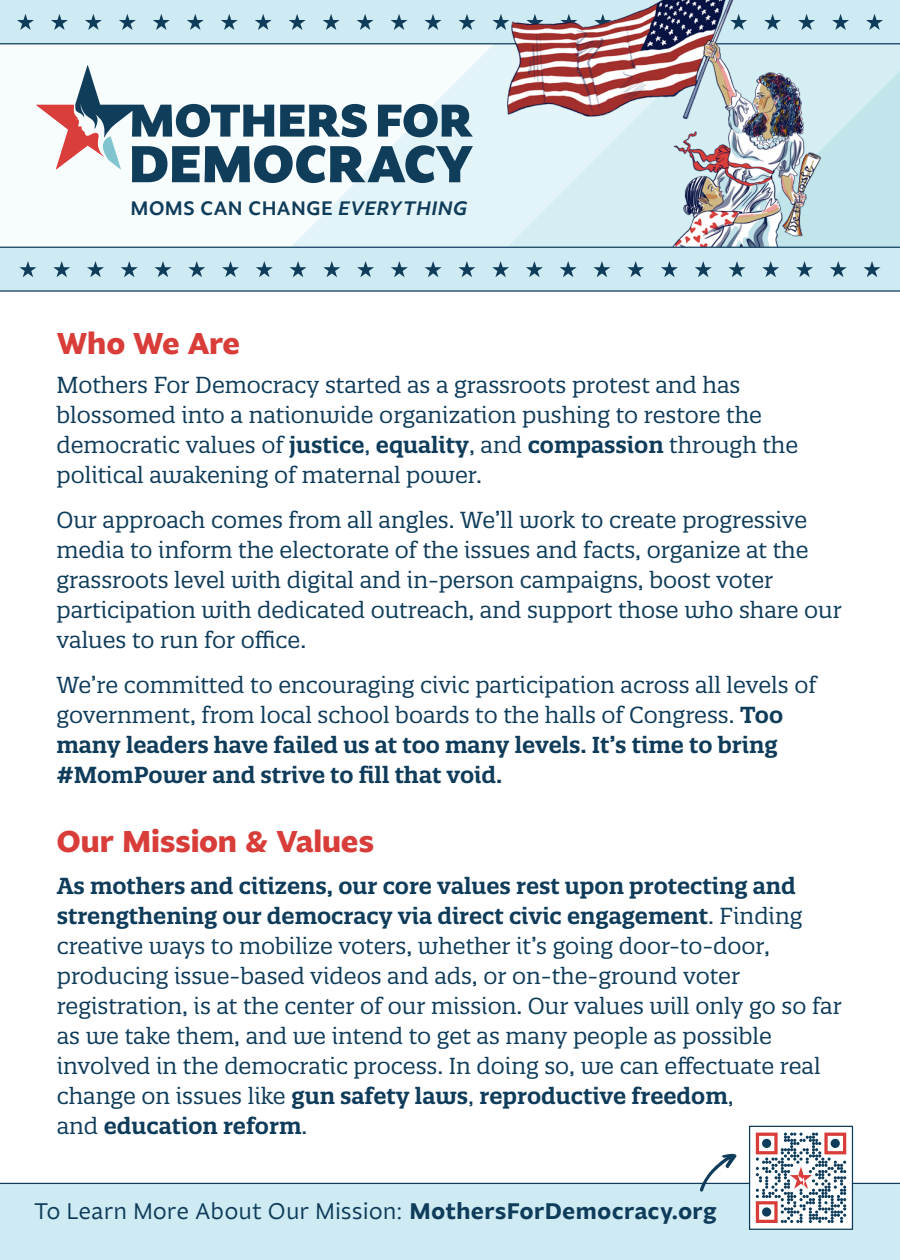
<style>
.page{position:relative;width:900px;height:1260px;background:#fff}
.page>*{position:absolute;margin:0;border:0;box-sizing:border-box;transform-origin:0 0}
.t1{font:800 30px "Fagun";color:#d93d39}
.t2{font:22.5px/30px "Quatro Slab";color:#0f3c5a}
.t3{font:22.5px "Fagun";letter-spacing:.025em;color:#0f3c5a}
.t4{font:500 19.5px "Fagun";letter-spacing:.025em;color:#0f3c5a}
.s1{font-style:italic}
.s2{font-weight:600}
.s3{font-weight:700}
</style>
<div class="page">
<svg style="left:0;top:0;width:900px;height:277px"></svg>
<svg style="left:0;top:0;width:900px;height:44px"></svg>
<img style="left:504px;top:0;width:319px;height:65px">
<div style="left:0;top:1183px;width:900px;height:77px;background:#ceebf3"></div>
<div style="left:749px;top:1126px;width:104px;height:104px;background:#fff;border:1px solid #0f3c5a"></div>
<svg style="left:756px;top:1133px;width:90px;height:90px"></svg>
<svg style="left:0;top:65px;width:900px;height:227px"></svg>
<svg style="left:700px;top:1154px;width:37px;height:38px"></svg>
<p class="t4" style="left:131px;top:194px;width:338px">MOMS CAN CHANGE <span class="s1">EVERYTHING</span></p>
<h1 class="t1" style="left:57px;top:321px;width:185px">Who We Are</h1>
<p class="t2" style="left:56px;top:370px;width:743px">Mothers For Democracy started as a grassroots protest and has blossomed into a nationwide organization pushing to restore the democratic values of <span class="s2">justice</span>, <span class="s2">equality</span>, and <span class="s2">compassion</span> through the political awakening of maternal power.</p>
<p class="t2" style="left:56px;top:505px;width:787px">Our approach comes from all angles. We’ll work to create progressive media to inform the electorate of the issues and facts, organize at the grassroots level with digital and in-person campaigns, boost voter participation with dedicated outreach, and support those who share our values to run for office.</p>
<p class="t2" style="left:56px;top:670px;width:762px">We’re committed to encouraging civic participation across all levels of government, from local school boards to the halls of Congress. <span class="s2">Too many leaders have failed us at too many levels. It’s time to bring #MomPower and strive to fill that void.</span></p>
<h1 class="t1" style="left:57px;top:820px;width:319px">Our Mission &amp; Values</h1>
<p class="t2" style="left:57px;top:871px;width:786px"><span class="s2">As mothers and citizens, our core values rest upon protecting and strengthening our democracy via direct civic engagement</span>. Finding creative ways to mobilize voters, whether it’s going door-to-door, producing issue-based videos and ads, or on-the-ground voter registration, is at the center of our mission. Our values will only go so far as we take them, and we intend to get as many people as possible involved in the democratic process. In doing so, we can effectuate real change on issues like <span class="s2">gun safety laws</span>, <span class="s2">reproductive freedom</span>,<br>and <span class="s2">education reform</span>.</p>
<p class="t3" style="left:34px;top:1196px;width:684px">To Learn More About Our Mission: <span class="s3">MothersForDemocracy.org</span></p>
</div>
